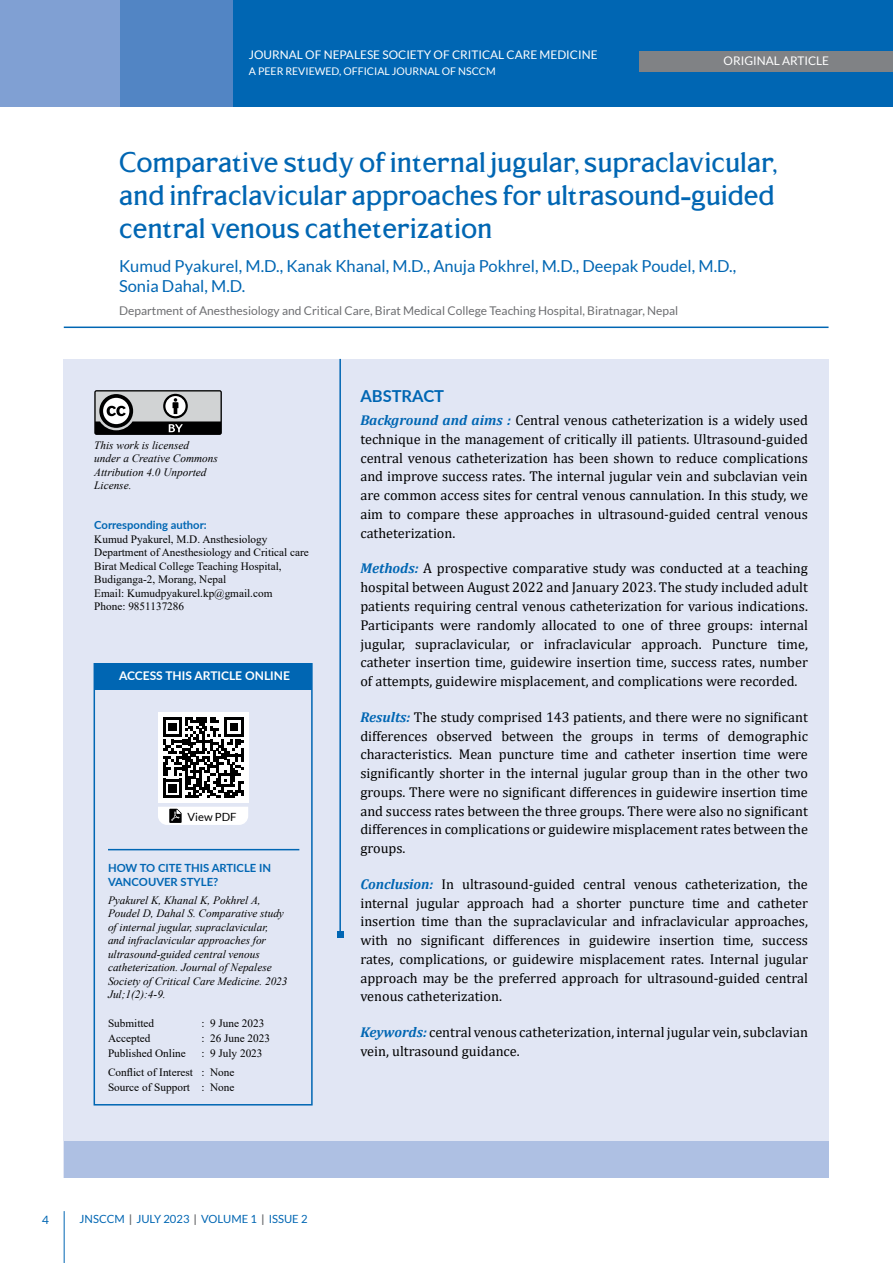
<style>
.page{position:relative;width:893px;height:1263px;background:#fff}
.page>*{position:absolute;margin:0;border:0;box-sizing:border-box;transform-origin:0 0}
.t1{font:22.5px/33px "CALLIMBA";color:#0066b3;text-align:justify}
.t2{font:16.5px/19.8px "Lato";color:#0066b3}
.t3{font:700 16.5px "Lato";color:#0066b3}
.t4{font:14.25px/18.8px "Cambria";color:#000;text-align:justify}
.t5{font:12px "Lato";color:#6d6e71}
.t6{font:700 12px "Lato";color:#fff}
.t7{font:12px "Metropolis";color:#0066b3}
.t8{font:11.85px "Lato";color:#fff}
.t9{font:italic 11.25px/13.5px "Times New Roman";color:#000}
.t10{font:11.25px/13.5px "Times New Roman";color:#000}
.t11{font:700 11.25px/13.5px "Lato";color:#0066b3}
.t12{font:11.25px "Lato";color:#0066b3}
.t13{font:11.25px "Lato";color:#000}
.t14{font:10.5px "Lato";color:#fff}
.s1{font-weight:700;color:#6d6e71}
.s2{font-weight:700;font-style:italic;color:#0066b3}
</style>
<div class="page">
<div style="left:64px;top:360px;width:765px;height:818px;background:#e1e6f4"></div>
<div style="left:0;top:0;width:460px;height:106px;background:#5285c4"></div>
<hr style="left:64px;top:327px;width:764px;height:1px;background:#0066b3">
<div style="left:234px;top:0;width:659px;height:106px;background:#0066b3"></div>
<div style="left:639px;top:51px;width:254px;height:20px;background:#808285"></div>
<div style="left:0;top:0;width:119px;height:106px;background:#80a0d3"></div>
<svg style="left:94px;top:390px;width:128px;height:45px;background:#808181"></svg>
<div style="left:65px;top:1142px;width:764px;height:36px;background:#aec0e3"></div>
<hr style="left:339px;top:359px;width:2px;height:576px;background:#0066b3">
<svg style="left:337px;top:932px;width:6px;height:6px"></svg>
<div style="left:94px;top:663px;width:219px;height:442px;border:2px solid #0066b3"></div>
<div style="left:94px;top:664px;width:218px;height:26px;background:#0066b3"></div>
<hr style="left:108px;top:849px;width:191px;height:1px;background:#0066b3">
<div style="left:158px;top:713px;width:90px;height:90px;background:#fff"></div>
<svg style="left:163px;top:718px;width:81px;height:80px"></svg>
<svg style="left:158px;top:807px;width:90px;height:18px;background:#e8e8e8"></svg>
<hr style="left:64px;top:1211px;width:1px;height:52px;background:#0066b3">
<p class="t8" style="left:249px;top:48px;width:350px">JOURNAL OF NEPALESE SOCIETY OF CRITICAL CARE MEDICINE</p>
<p class="t14" style="left:249px;top:66px;width:248px">A PEER REVIEWED, OFFICIAL JOURNAL OF NSCCM</p>
<p class="t8" style="left:724px;top:54px;width:107px">ORIGINAL ARTICLE</p>
<h1 class="t1" style="left:119px;top:145px;width:660px">Comparative study of internal jugular, supraclavicular, and infraclavicular approaches for ultrasound-guided central venous catheterization</h1>
<p class="t2" style="left:119px;top:256px;width:619px">Kumud Pyakurel, M.D., Kanak Khanal, M.D., Anuja Pokhrel, M.D., Deepak Poudel, M.D.,<br>Sonia Dahal, M.D.</p>
<p class="t5" style="left:119px;top:304px;width:561px">Department of Anesthesiology and Critical Care, Birat Medical College Teaching Hospital, Biratnagar, Nepal</p>
<p class="t9" style="left:94px;top:438px;width:125px">This work is licensed under a Creative Commons<br>Attribution 4.0 Unported<br>License.</p>
<p class="t11" style="left:94px;top:518px;width:114px">Corresponding author:</p>
<p class="t10" style="left:94px;top:532px;width:216px">Kumud Pyakurel, M.D. Ansthesiology Department of Anesthesiology and Critical care Birat Medical College Teaching Hospital, Budiganga-2, Morang, Nepal<br>Email: Kumudpyakurel.kp@gmail.com<br>Phone: 9851137286</p>
<p class="t6" style="left:119px;top:667px;width:172px">ACCESS THIS ARTICLE ONLINE</p>
<p class="t13" style="left:188px;top:810px;width:51px">View PDF</p>
<p class="t11" style="left:108px;top:861px;width:165px">HOW TO CITE THIS ARTICLE IN<br>VANCOUVER STYLE?</p>
<p class="t9" style="left:108px;top:893px;width:181px">Pyakurel K, Khanal K, Pokhrel A, Poudel D, Dahal S. Comparative study of internal jugular, supraclavicular, and infraclavicular approaches for ultrasound-guided central venous catheterization. Journal of Nepalese Society of Critical Care Medicine. 2023<br>Jul;1(2):4-9.</p>
<p class="t10" style="left:108px;top:1016px;width:48px">Submitted</p>
<p class="t10" style="left:202px;top:1016px;width:64px">: 9 June 2023</p>
<p class="t10" style="left:108px;top:1031px;width:44px">Accepted</p>
<p class="t10" style="left:202px;top:1031px;width:70px">: 26 June 2023</p>
<p class="t10" style="left:108px;top:1046px;width:79px">Published Online</p>
<p class="t10" style="left:108px;top:1043px;width:156px;line-height:19.2px;text-indent:94px">: 9 July 2023<br>Conflict of Interest : None</p>
<p class="t10" style="left:108px;top:1080px;width:128px">Source of Support : None</p>
<p class="t7" style="left:42px;top:1212px;width:9px">4</p>
<p class="t12" style="left:80px;top:1213px;width:229px">JNSCCM <span class="s1">|</span> JULY 2023 <span class="s1">|</span> VOLUME 1 <span class="s1">|</span> ISSUE 2</p>
<p class="t3" style="left:360px;top:384px;width:85px">ABSTRACT</p>
<p class="t4" style="left:360px;top:411px;width:449px"><span class="s2">Background and aims :</span> Central venous catheterization is a widely used technique in the management of critically ill patients. Ultrasound-guided central venous catheterization has been shown to reduce complications and improve success rates. The internal jugular vein and subclavian vein are common access sites for central venous cannulation. In this study, we aim to compare these approaches in ultrasound-guided central venous catheterization.</p>
<p class="t4" style="left:360px;top:559px;width:449px"><span class="s2">Methods:</span> A prospective comparative study was conducted at a teaching hospital between August 2022 and January 2023. The study included adult patients requiring central venous catheterization for various indications.<br>Participants were randomly allocated to one of three groups: internal jugular, supraclavicular, or infraclavicular approach. Puncture time, catheter insertion time, guidewire insertion time, success rates, number of attempts, guidewire misplacement, and complications were recorded.</p>
<p class="t4" style="left:360px;top:707px;width:449px"><span class="s2">Results:</span> The study comprised 143 patients, and there were no significant differences observed between the groups in terms of demographic characteristics. Mean puncture time and catheter insertion time were significantly shorter in the internal jugular group than in the other two groups. There were no significant differences in guidewire insertion time and success rates between the three groups. There were also no significant differences in complications or guidewire misplacement rates between the groups.</p>
<p class="t4" style="left:360px;top:874px;width:449px"><span class="s2">Conclusion:</span> In ultrasound-guided central venous catheterization, the internal jugular approach had a shorter puncture time and catheter insertion time than the supraclavicular and infraclavicular approaches, with no significant differences in guidewire insertion time, success rates, complications, or guidewire misplacement rates. Internal jugular approach may be the preferred approach for ultrasound-guided central venous catheterization.</p>
<p class="t4" style="left:360px;top:1023px;width:449px"><span class="s2">Keywords:</span> central venous catheterization, internal jugular vein, subclavian vein, ultrasound guidance.</p>
</div>
